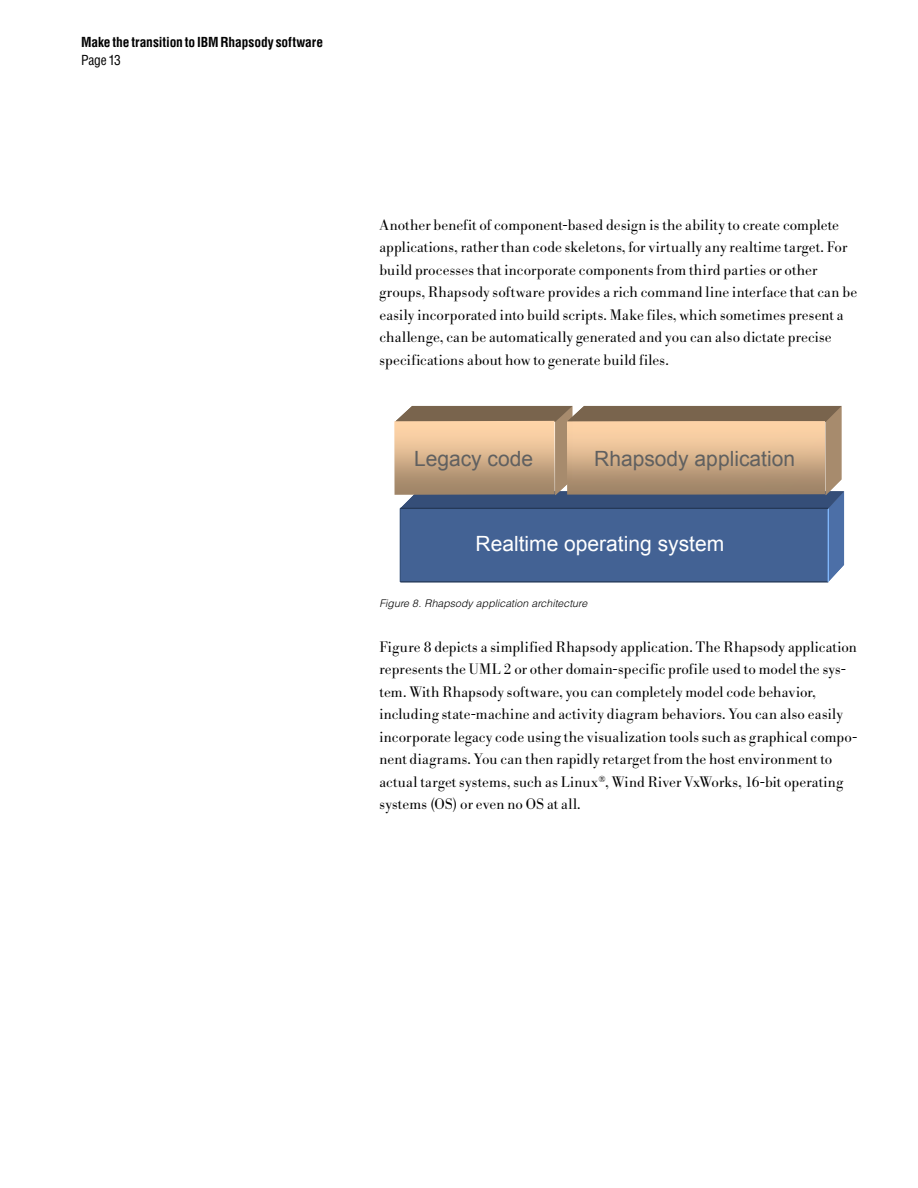
<style>
.page{position:relative;width:918px;height:1188px;background:#fff}
.page>*{position:absolute;margin:0;border:0;box-sizing:border-box;transform-origin:0 0}
.t1{font:21px "Arial";color:#606060}
.t2{font:21px "Arial";color:#fff}
.WP_Body_Text__Bodoni{font:15px/22.5px "IBM Bodoni BE Light";letter-spacing:.01em;color:#000}
.t3{font:700 condensed 13.5px "Helvetica";letter-spacing:-.005em;color:#000}
.t4{font:condensed 13.5px "Helvetica";letter-spacing:-.015em;color:#000}
.WP_Body_Caption__Hel{font:italic 300 10.5px "Helvetica";letter-spacing:.005em;color:#000}
</style>
<div class="page">
<hr style="left:400px;top:581px;width:428px;height:2px;background:#253958">
<svg style="left:395px;top:406px;width:449px;height:176px;background:#6a7488"></svg>
<img style="left:567px;top:421px;width:258px;height:74px">
<p class="t3" style="left:81px;top:34px;width:244px">Make the transition to IBM Rhapsody software</p>
<p class="t4" style="left:81px;top:52px;width:41px">Page 13</p>
<p class="WP_Body_Text__Bodoni" style="left:380px;top:214px;width:479px">Another benefit of component-based design is the ability to create complete applications, rather than code skeletons, for virtually any realtime target. For build processes that incorporate components from third parties or other groups, Rhapsody software provides a rich command line interface that can be easily incorporated into build scripts. Make files, which sometimes present a challenge, can be automatically generated and you can also dictate precise specifications about how to generate build files.</p>
<p class="t1" style="left:414px;top:451px;width:121px">Legacy code</p>
<p class="t1" style="left:594px;top:451px;width:202px">Rhapsody application</p>
<p class="t2" style="left:476px;top:536px;width:250px">Realtime operating system</p>
<p class="WP_Body_Caption__Hel" style="left:380px;top:597px;width:209px">Figure 8. Rhapsody application architecture</p>
<p class="WP_Body_Text__Bodoni" style="left:380px;top:636px;width:480px">Figure 8 depicts a simplified Rhapsody application. The Rhapsody application represents the UML 2 or other domain-specific profile used to model the sys&shy;tem. With Rhapsody software, you can completely model code behavior, including state-machine and activity diagram behaviors. You can also easily incorporate legacy code using the visualization tools such as graphical compo&shy;nent diagrams. You can then rapidly retarget from the host environment to actual target systems, such as Linux<sup>®</sup>, Wind River VxWorks, 16-bit operating systems (OS) or even no OS at all.</p>
</div>
